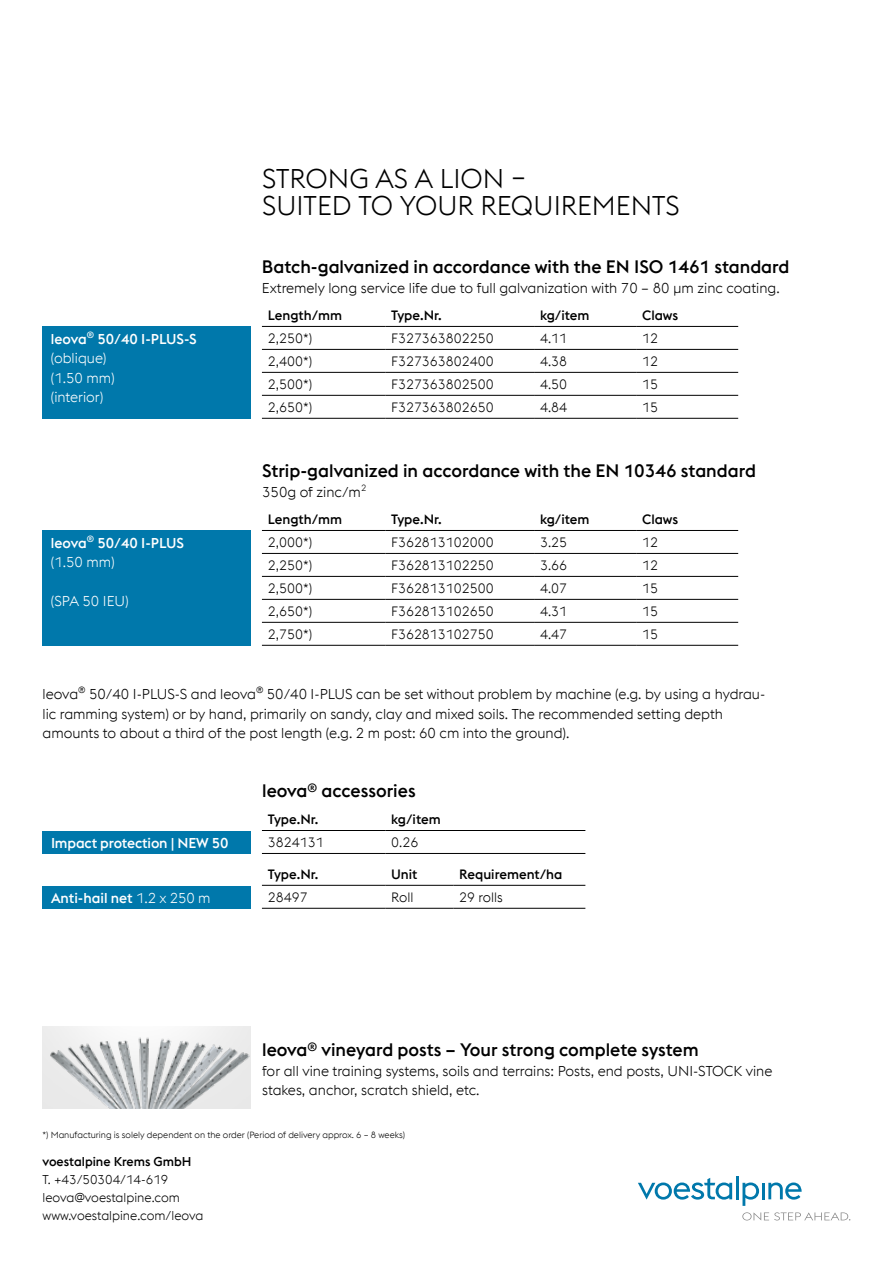
<style>
.page{position:relative;width:893px;height:1263px;background:#fff}
.page>*{position:absolute;margin:0;border:0;box-sizing:border-box;transform-origin:0 0}
.t1{font:300 27px/27px "voestalpine";color:#000}
.t2{font:500 18px "voestalpine";color:#000}
.t3{font:300 14.25px/19.5px "voestalpine";color:#000}
.t4{font:500 14.25px/19.5px "voestalpine";letter-spacing:-.01em;color:#fff}
.t5{font:300 14.25px/19.5px "voestalpine";color:#fff}
.t6{font:300 13.5px "voestalpine";color:#000}
.t7{font:500 13.5px "voestalpine";color:#000}
.t8{font:300 12.75px/18px "voestalpine";color:#000}
.t9{font:500 12.75px "voestalpine";color:#000}
.t10{font:300 9px "voestalpine";color:#000}
.s1{font-weight:500}
.s2{font-weight:300}
</style>
<div class="page">
<hr style="left:262px;top:530px;width:123px;height:1px;background:#000">
<hr style="left:385px;top:530px;width:149px;height:1px;background:#000">
<hr style="left:534px;top:530px;width:102px;height:1px;background:#000">
<hr style="left:636px;top:530px;width:102px;height:1px;background:#000">
<hr style="left:262px;top:553px;width:123px;height:1px;background:#000">
<hr style="left:385px;top:553px;width:149px;height:1px;background:#000">
<hr style="left:534px;top:553px;width:102px;height:1px;background:#000">
<hr style="left:636px;top:553px;width:102px;height:1px;background:#000">
<hr style="left:262px;top:576px;width:123px;height:1px;background:#000">
<hr style="left:385px;top:576px;width:149px;height:1px;background:#000">
<hr style="left:534px;top:576px;width:102px;height:1px;background:#000">
<hr style="left:636px;top:576px;width:102px;height:1px;background:#000">
<hr style="left:262px;top:599px;width:123px;height:1px;background:#000">
<hr style="left:385px;top:599px;width:149px;height:1px;background:#000">
<hr style="left:534px;top:599px;width:102px;height:1px;background:#000">
<hr style="left:636px;top:599px;width:102px;height:1px;background:#000">
<hr style="left:262px;top:622px;width:123px;height:1px;background:#000">
<hr style="left:385px;top:622px;width:149px;height:1px;background:#000">
<hr style="left:534px;top:622px;width:102px;height:1px;background:#000">
<hr style="left:636px;top:622px;width:102px;height:1px;background:#000">
<hr style="left:262px;top:645px;width:123px;height:1px;background:#000">
<hr style="left:385px;top:645px;width:149px;height:1px;background:#000">
<hr style="left:534px;top:645px;width:102px;height:1px;background:#000">
<hr style="left:636px;top:645px;width:102px;height:1px;background:#000">
<hr style="left:262px;top:326px;width:123px;height:1px;background:#000">
<hr style="left:385px;top:326px;width:149px;height:1px;background:#000">
<hr style="left:534px;top:326px;width:102px;height:1px;background:#000">
<hr style="left:636px;top:326px;width:102px;height:1px;background:#000">
<hr style="left:262px;top:349px;width:123px;height:1px;background:#000">
<hr style="left:385px;top:349px;width:149px;height:1px;background:#000">
<hr style="left:534px;top:349px;width:102px;height:1px;background:#000">
<hr style="left:636px;top:349px;width:102px;height:1px;background:#000">
<hr style="left:262px;top:372px;width:123px;height:1px;background:#000">
<hr style="left:385px;top:372px;width:149px;height:1px;background:#000">
<hr style="left:534px;top:372px;width:102px;height:1px;background:#000">
<hr style="left:636px;top:372px;width:102px;height:1px;background:#000">
<hr style="left:262px;top:395px;width:123px;height:1px;background:#000">
<hr style="left:385px;top:395px;width:149px;height:1px;background:#000">
<hr style="left:534px;top:395px;width:102px;height:1px;background:#000">
<hr style="left:636px;top:395px;width:102px;height:1px;background:#000">
<hr style="left:262px;top:418px;width:123px;height:1px;background:#000">
<hr style="left:385px;top:418px;width:149px;height:1px;background:#000">
<hr style="left:534px;top:418px;width:102px;height:1px;background:#000">
<hr style="left:636px;top:418px;width:102px;height:1px;background:#000">
<div style="left:42px;top:530px;width:209px;height:116px;background:#0078ab"></div>
<div style="left:42px;top:326px;width:209px;height:93px;background:#0078ab"></div>
<div style="left:43px;top:886px;width:208px;height:23px;background:#0078ab"></div>
<div style="left:43px;top:831px;width:208px;height:23px;background:#0078ab"></div>
<hr style="left:262px;top:830px;width:123px;height:1px;background:#000">
<hr style="left:385px;top:830px;width:200px;height:1px;background:#000">
<hr style="left:262px;top:853px;width:123px;height:1px;background:#000">
<hr style="left:385px;top:853px;width:200px;height:1px;background:#000">
<hr style="left:262px;top:885px;width:123px;height:1px;background:#000">
<hr style="left:385px;top:885px;width:68px;height:1px;background:#000">
<hr style="left:453px;top:885px;width:132px;height:1px;background:#000">
<hr style="left:262px;top:908px;width:123px;height:1px;background:#000">
<hr style="left:385px;top:908px;width:68px;height:1px;background:#000">
<hr style="left:453px;top:908px;width:132px;height:1px;background:#000">
<svg style="left:638px;top:1178px;width:94px;height:21px"></svg>
<hr style="left:736px;top:1176px;width:3px;height:23px;background:#0078ab">
<svg style="left:742px;top:1182px;width:17px;height:24px"></svg>
<hr style="left:762px;top:1183px;width:3px;height:16px;background:#0078ab">
<svg style="left:768px;top:1182px;width:34px;height:17px"></svg>
<svg style="left:742px;top:1212px;width:108px;height:8px"></svg>
<img style="left:42px;top:1031px;width:209px;height:77px">
<h1 class="t1" style="left:262px;top:165px;width:419px">STRONG AS A LION –<br>SUITED TO YOUR REQUIREMENTS</h1>
<p class="t5" style="left:51px;top:329px;width:147px"><span class="s1">leova</span><sup>®</sup> <span class="s1">50/40 I-PLUS-S </span>(oblique)<br>(1.50 mm)<br>(interior)</p>
<p class="t4" style="left:51px;top:533px;width:135px">leova<sup>®</sup> 50/40 I-PLUS <span class="s2">(1.50 mm)</span></p>
<p class="t5" style="left:51px;top:592px;width:79px">(SPA 50 IEU)</p>
<p class="t2" style="left:262px;top:256px;width:529px">Batch-galvanized in accordance with the EN ISO 1461 standard</p>
<p class="t3" style="left:262px;top:278px;width:519px">Extremely long service life due to full galvanization with 70 – 80 μm zinc coating.</p>
<p class="t7" style="left:268px;top:307px;width:76px">Length/mm</p>
<p class="t7" style="left:391px;top:307px;width:52px">Type.Nr.</p>
<p class="t7" style="left:540px;top:307px;width:51px">kg/item</p>
<p class="t7" style="left:642px;top:307px;width:38px">Claws</p>
<p class="t6" style="left:268px;top:331px;width:46px">2,250*)</p>
<p class="t6" style="left:391px;top:331px;width:104px">F327363802250</p>
<p class="t6" style="left:540px;top:331px;width:29px">4.11</p>
<p class="t6" style="left:642px;top:331px;width:17px">12</p>
<p class="t6" style="left:268px;top:354px;width:46px">2,400*)</p>
<p class="t6" style="left:391px;top:354px;width:104px">F327363802400</p>
<p class="t6" style="left:540px;top:354px;width:29px">4.38</p>
<p class="t6" style="left:642px;top:354px;width:17px">12</p>
<p class="t6" style="left:268px;top:377px;width:46px">2,500*)</p>
<p class="t6" style="left:391px;top:377px;width:104px">F327363802500</p>
<p class="t6" style="left:540px;top:377px;width:29px">4.50</p>
<p class="t6" style="left:642px;top:377px;width:17px">15</p>
<p class="t6" style="left:268px;top:400px;width:46px">2,650*)</p>
<p class="t6" style="left:391px;top:400px;width:104px">F327363802650</p>
<p class="t6" style="left:540px;top:400px;width:29px">4.84</p>
<p class="t6" style="left:642px;top:400px;width:17px">15</p>
<p class="t2" style="left:262px;top:460px;width:495px">Strip-galvanized in accordance with the EN 10346 standard</p>
<p class="t3" style="left:262px;top:482px;width:106px">350g of zinc/m<sup>2</sup></p>
<p class="t7" style="left:268px;top:511px;width:76px">Length/mm</p>
<p class="t7" style="left:391px;top:511px;width:52px">Type.Nr.</p>
<p class="t7" style="left:540px;top:511px;width:51px">kg/item</p>
<p class="t7" style="left:642px;top:511px;width:38px">Claws</p>
<p class="t6" style="left:268px;top:535px;width:46px">2,000*)</p>
<p class="t6" style="left:391px;top:535px;width:104px">F362813102000</p>
<p class="t6" style="left:540px;top:535px;width:29px">3.25</p>
<p class="t6" style="left:642px;top:535px;width:17px">12</p>
<p class="t6" style="left:268px;top:558px;width:46px">2,250*)</p>
<p class="t6" style="left:391px;top:558px;width:104px">F362813102250</p>
<p class="t6" style="left:540px;top:558px;width:29px">3.66</p>
<p class="t6" style="left:642px;top:558px;width:17px">12</p>
<p class="t6" style="left:268px;top:581px;width:46px">2,500*)</p>
<p class="t6" style="left:391px;top:581px;width:104px">F362813102500</p>
<p class="t6" style="left:540px;top:581px;width:29px">4.07</p>
<p class="t6" style="left:642px;top:581px;width:17px">15</p>
<p class="t6" style="left:268px;top:604px;width:46px">2,650*)</p>
<p class="t6" style="left:391px;top:604px;width:104px">F362813102650</p>
<p class="t6" style="left:540px;top:604px;width:29px">4.31</p>
<p class="t6" style="left:642px;top:604px;width:17px">15</p>
<p class="t6" style="left:268px;top:627px;width:46px">2,750*)</p>
<p class="t6" style="left:391px;top:627px;width:104px">F362813102750</p>
<p class="t6" style="left:540px;top:627px;width:29px">4.47</p>
<p class="t6" style="left:642px;top:627px;width:17px">15</p>
<p class="t3" style="left:43px;top:684px;width:724px">leova<sup>®</sup> 50/40 I-PLUS-S and leova<sup>®</sup> 50/40 I-PLUS can be set without problem by machine (e.g. by using a hydrau&shy;lic ramming system) or by hand, primarily on sandy, clay and mixed soils. The recommended setting depth amounts to about a third of the post length (e.g. 2 m post: 60 cm into the ground).</p>
<p class="t4" style="left:51px;top:833px;width:179px">Impact protection | NEW 50</p>
<p class="t4" style="left:51px;top:888px;width:161px">Anti-hail net <span class="s2">1.2 x 250 m</span></p>
<p class="t2" style="left:262px;top:780px;width:155px">leova<sup>®</sup> accessories</p>
<p class="t7" style="left:268px;top:811px;width:52px">Type.Nr.</p>
<p class="t7" style="left:391px;top:811px;width:51px">kg/item</p>
<p class="t6" style="left:268px;top:835px;width:57px">3824131</p>
<p class="t6" style="left:391px;top:835px;width:29px">0.26</p>
<p class="t7" style="left:268px;top:866px;width:52px">Type.Nr.</p>
<p class="t7" style="left:391px;top:866px;width:28px">Unit</p>
<p class="t7" style="left:459px;top:866px;width:105px">Requirement/ha</p>
<p class="t6" style="left:268px;top:890px;width:41px">28497</p>
<p class="t6" style="left:391px;top:890px;width:24px">Roll</p>
<p class="t6" style="left:459px;top:890px;width:45px">29 rolls</p>
<p class="t2" style="left:262px;top:1039px;width:438px">leova<sup>®</sup> vineyard posts – Your strong complete system</p>
<p class="t3" style="left:262px;top:1061px;width:512px">for all vine training systems, soils and terrains: Posts, end posts, UNI-STOCK vine stakes, anchor, scratch shield, etc.</p>
<p class="t10" style="left:43px;top:1130px;width:364px">*) Manufacturing is solely dependent on the order (Period of delivery approx. 6 – 8 weeks)</p>
<p class="t9" style="left:43px;top:1154px;width:151px">voestalpine Krems GmbH</p>
<p class="t8" style="left:43px;top:1171px;width:162px">T. +43/50304/14-619 leova@voestalpine.com www.voestalpine.com/leova</p>
</div>
